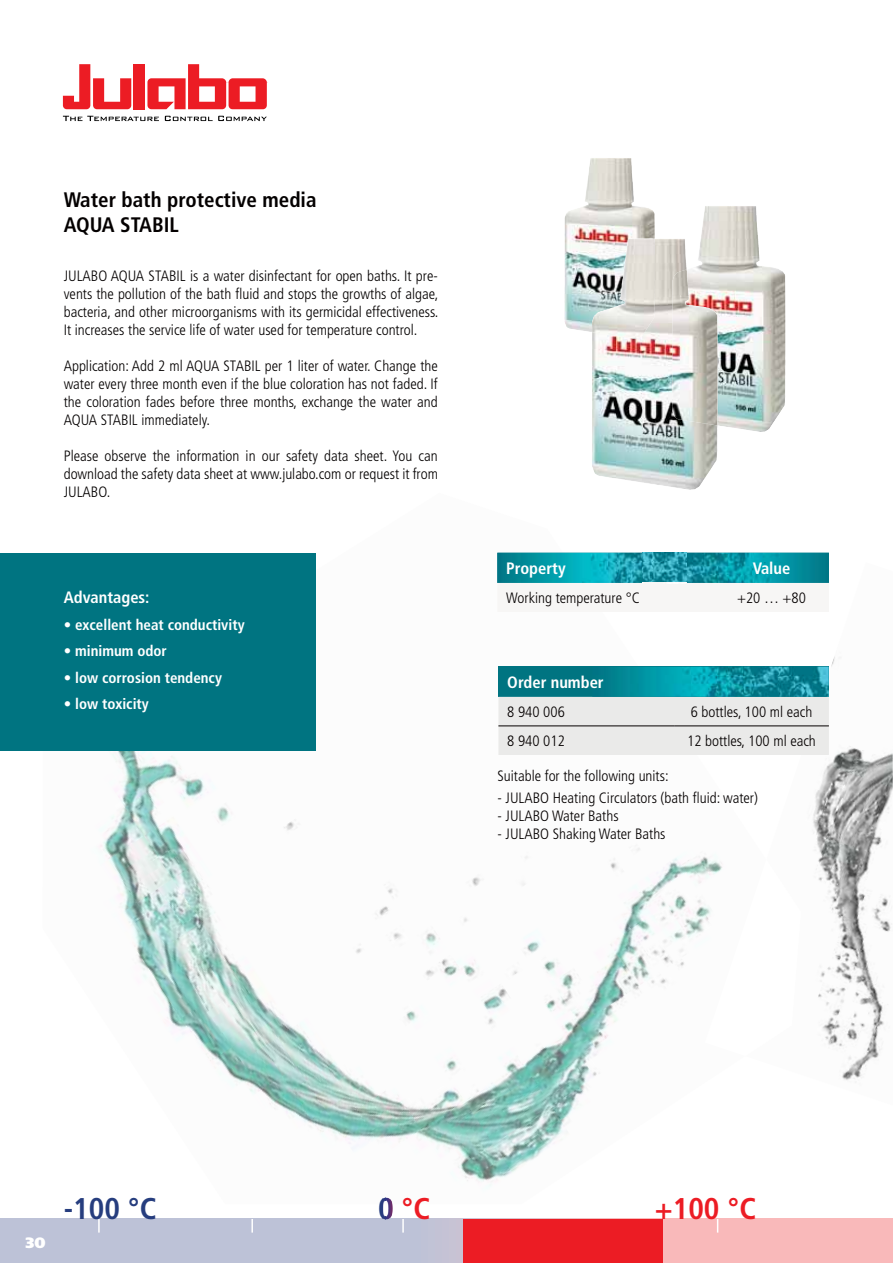
<style>
.page{position:relative;width:893px;height:1263px;background:#fff}
.page>*{position:absolute;margin:0;border:0;box-sizing:border-box;transform-origin:0 0}
.t1{font:700 condensed 30px "Frutiger LT Std";color:#ec1c24}
.t2{font:700 condensed 30px "Frutiger LT Std";color:#263d7e}
.t3{font:700 condensed 21px/25.2px "Frutiger LT Std";color:#040000}
.t4{font:700 condensed 16.5px "Frutiger LT Std";color:#fff}
.t5{font:300 condensed 15px/18px "Frutiger LT Std";color:#040000;text-align:justify}
.t6{font:700 condensed 15px "Frutiger LT Std";color:#fff}
.t7{font:900 15px "Frutiger LT Std";color:#fff}
.s1{color:#263d7e}
</style>
<div class="page">
<img style="left:99px;top:552px;width:667px;height:635px">
<svg style="left:63px;top:116px;width:96px;height:5px"></svg>
<svg style="left:165px;top:116px;width:102px;height:5px"></svg>
<svg style="left:63px;top:64px;width:68px;height:45px"></svg>
<div style="left:134px;top:64px;width:11px;height:45px;background:#ec1c24"></div>
<svg style="left:147px;top:64px;width:120px;height:45px"></svg>
<img style="left:745px;top:612px;width:148px;height:494px">
<img style="left:705px;top:859px;width:96px;height:197px">
<svg style="left:0;top:1219px;width:893px;height:44px;background:#d0bfcd"></svg>
<svg style="left:251px;top:1219px;width:2px;height:14px"></svg>
<svg style="left:98px;top:1219px;width:2px;height:14px"></svg>
<svg style="left:717px;top:1219px;width:1px;height:14px"></svg>
<svg style="left:402px;top:1219px;width:2px;height:14px"></svg>
<div style="left:463px;top:1219px;width:200px;height:44px;background:#ec1c24"></div>
<img style="left:564px;top:158px;width:59px;height:174px">
<img style="left:685px;top:206px;width:66px;height:225px">
<img style="left:591px;top:323px;width:82px;height:164px">
<img style="left:592px;top:238px;width:63px;height:101px">
<img style="left:672px;top:269px;width:1px;height:157px">
<div style="left:0;top:553px;width:315px;height:198px;background:#007481"></div>
<div style="left:498px;top:667px;width:331px;height:30px;background:#007481"></div>
<div style="left:498px;top:697px;width:331px;height:58px;background:#eaeae9"></div>
<hr style="left:498px;top:726px;width:176px;height:1px;background:#040000">
<hr style="left:674px;top:726px;width:155px;height:1px;background:#040000">
<img style="left:592px;top:667px;width:237px;height:30px">
<svg style="left:592px;top:676px;width:11px;height:12px"></svg>
<div style="left:497px;top:584px;width:269px;height:28px;background:#f7f6f5"></div>
<img style="left:686px;top:583px;width:80px;height:1px">
<img style="left:497px;top:553px;width:332px;height:30px">
<img style="left:753px;top:562px;width:37px;height:12px">
<img style="left:497px;top:583px;width:145px;height:1px">
<img style="left:507px;top:563px;width:59px;height:15px">
<img style="left:642px;top:583px;width:44px;height:1px">
<h2 class="t3" style="left:64px;top:188px;width:254px">Water bath protective media<br>AQUA STABIL</h2>
<p class="t5" style="left:64px;top:268px;width:376px">JULABO AQUA STABIL is a water disinfectant for open baths. It pre&shy;vents the pollution of the bath fluid and stops the growths of algae, bacteria, and other microorganisms with its germicidal effectiveness.<br>It increases the service life of water used for temperature control.</p>
<p class="t5" style="left:64px;top:358px;width:376px">Application: Add 2 ml AQUA STABIL per 1 liter of water. Change the water every three month even if the blue coloration has not faded. If the coloration fades before three months, exchange the water and AQUA STABIL immediately.</p>
<p class="t5" style="left:64px;top:448px;width:376px">Please observe the information in our safety data sheet. You can download the safety data sheet at www.julabo.com or request it from JULABO.</p>
<p class="t4" style="left:64px;top:591px;width:87px">Advantages:</p>
<p class="t6" style="left:64px;top:618px;width:182px">• excellent heat conductivity</p>
<p class="t6" style="left:64px;top:645px;width:105px">• minimum odor</p>
<p class="t6" style="left:64px;top:671px;width:160px">• low corrosion tendency</p>
<p class="t6" style="left:64px;top:698px;width:87px">• low toxicity</p>
<p class="t4" style="left:506px;top:561px;width:61px">Property</p>
<p class="t4" style="left:753px;top:561px;width:39px">Value</p>
<p class="t5" style="left:506px;top:590px;width:135px">Working temperature °C</p>
<p class="t5" style="left:737px;top:590px;width:70px">+20 … +80</p>
<p class="t4" style="left:507px;top:675px;width:98px">Order number</p>
<p class="t5" style="left:507px;top:704px;width:59px">8 940 006</p>
<p class="t5" style="left:691px;top:704px;width:123px">6 bottles, 100 ml each</p>
<p class="t5" style="left:507px;top:733px;width:59px">8 940 012</p>
<p class="t5" style="left:687px;top:733px;width:130px">12 bottles, 100 ml each</p>
<p class="t5" style="left:497px;top:768px;width:173px">Suitable for the following units:</p>
<p class="t5" style="left:497px;top:790px;width:262px">- JULABO Heating Circulators (bath fluid: water)</p>
<p class="t5" style="left:497px;top:808px;width:123px">- JULABO Water Baths</p>
<p class="t5" style="left:497px;top:826px;width:169px">- JULABO Shaking Water Baths</p>
<p class="t7" style="left:26px;top:1234px;width:21px">30</p>
<h1 class="t2" style="left:64px;top:1196px;width:94px">-100 °C</h1>
<h1 class="t1" style="left:378px;top:1196px;width:54px"><span class="s1">0</span> °C</h1>
<h1 class="t1" style="left:655px;top:1196px;width:103px">+100 °C</h1>
</div>
